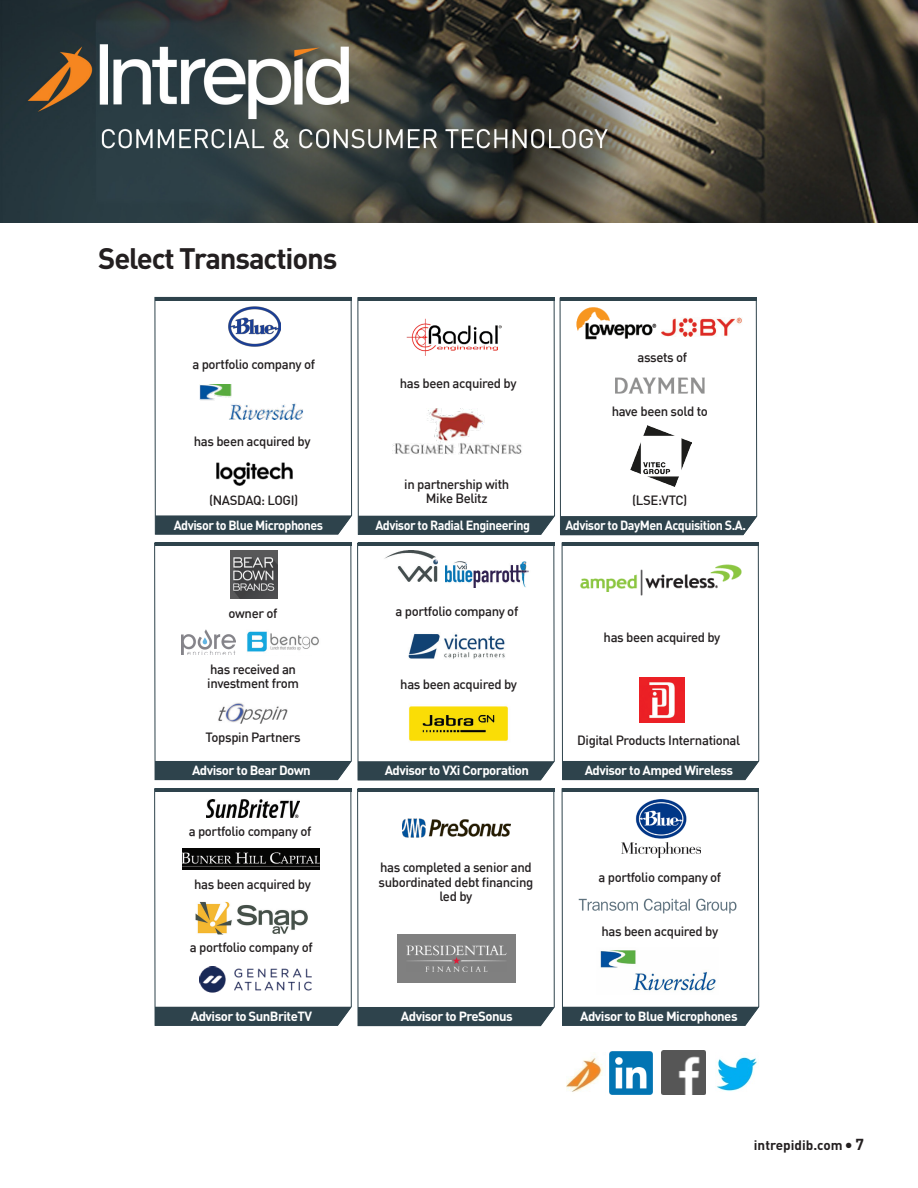
<style>
.page{position:relative;width:918px;height:1188px;background:#fff}
.page>*{position:absolute;margin:0;border:0;box-sizing:border-box;transform-origin:0 0}
.body1{font:700 29.25px "DIN";letter-spacing:-.04em;color:#231f20}
.t1{font:700 13.5px "DIN";color:#231f20}
.t2{font:500 13.2px/14.2px "DIN";letter-spacing:-.03em;color:#231f20}
.knockout_text_tombs{font:700 13.2px "DIN";letter-spacing:-.04em;color:#fff}
.knockout_text_tombs-2{font:700 13.2px "DIN";letter-spacing:-.04em;color:#fff;scale:.95 1}
.s1{font-size:15.75px}
</style>
<div class="page">
<img style="left:0;top:0;width:918px;height:223px">
<img style="left:567px;top:1054px;width:36px;height:38px">
<img style="left:610px;top:1051px;width:43px;height:43px">
<img style="left:662px;top:1051px;width:43px;height:43px">
<img style="left:716px;top:1057px;width:41px;height:34px">
<svg style="left:154px;top:542px;width:198px;height:239px"></svg>
<div style="left:155px;top:761px;width:197px;height:19px;background:#2e434c"></div>
<svg style="left:559px;top:297px;width:199px;height:239px"></svg>
<svg style="left:561px;top:516px;width:196px;height:19px;background:#354952"></svg>
<svg style="left:357px;top:542px;width:198px;height:239px"></svg>
<svg style="left:358px;top:761px;width:197px;height:19px;background:#374b54"></svg>
<hr style="left:358px;top:543px;width:197px;height:3px;background:#2e434c">
<hr style="left:561px;top:298px;width:196px;height:3px;background:#2e434c">
<hr style="left:155px;top:543px;width:197px;height:3px;background:#2e434c">
<svg style="left:561px;top:542px;width:199px;height:239px"></svg>
<div style="left:562px;top:761px;width:197px;height:19px;background:#2e434c"></div>
<hr style="left:563px;top:543px;width:196px;height:3px;background:#2e434c">
<svg style="left:154px;top:297px;width:199px;height:238px"></svg>
<svg style="left:155px;top:515px;width:197px;height:19px;background:#394d56"></svg>
<svg style="left:357px;top:297px;width:198px;height:238px"></svg>
<svg style="left:358px;top:516px;width:197px;height:19px;background:#354a52"></svg>
<hr style="left:358px;top:297px;width:197px;height:3px;background:#2e434c">
<hr style="left:155px;top:297px;width:197px;height:3px;background:#2e434c">
<img style="left:404px;top:699px;width:109px;height:49px">
<div style="left:401px;top:626px;width:112px;height:40px;background:#fff"></div>
<img style="left:408px;top:634px;width:97px;height:25px">
<div style="left:383px;top:550px;width:149px;height:37px;background:#fff"></div>
<img style="left:384px;top:551px;width:53px;height:31px">
<img style="left:446px;top:561px;width:83px;height:26px">
<svg style="left:230px;top:550px;width:48px;height:49px"></svg>
<img style="left:230px;top:551px;width:48px;height:47px">
<svg style="left:181px;top:629px;width:144px;height:27px"></svg>
<img style="left:247px;top:629px;width:77px;height:27px">
<img style="left:181px;top:629px;width:54px;height:26px">
<svg style="left:217px;top:702px;width:71px;height:1px"></svg>
<img style="left:217px;top:703px;width:71px;height:21px">
<svg style="left:614px;top:377px;width:92px;height:17px"></svg>
<img style="left:615px;top:378px;width:90px;height:16px">
<svg style="left:574px;top:306px;width:168px;height:35px"></svg>
<img style="left:662px;top:318px;width:80px;height:19px">
<img style="left:575px;top:307px;width:82px;height:34px">
<img style="left:631px;top:426px;width:61px;height:61px">
<svg style="left:154px;top:788px;width:198px;height:238px"></svg>
<div style="left:155px;top:1007px;width:197px;height:19px;background:#2e434c"></div>
<svg style="left:357px;top:788px;width:198px;height:239px"></svg>
<div style="left:358px;top:1007px;width:197px;height:19px;background:#2e434c"></div>
<hr style="left:358px;top:789px;width:197px;height:3px;background:#2e434c">
<hr style="left:155px;top:788px;width:197px;height:3px;background:#2e434c">
<svg style="left:561px;top:788px;width:199px;height:219px"></svg>
<div style="left:562px;top:1007px;width:197px;height:19px;background:#2e434c"></div>
<hr style="left:563px;top:788px;width:196px;height:3px;background:#2e434c">
<img style="left:572px;top:895px;width:171px;height:22px">
<img style="left:621px;top:799px;width:79px;height:58px">
<img style="left:597px;top:948px;width:121px;height:46px">
<img style="left:397px;top:934px;width:118px;height:48px">
<img style="left:402px;top:816px;width:109px;height:24px">
<svg style="left:182px;top:848px;width:138px;height:1px"></svg>
<div style="left:182px;top:849px;width:138px;height:21px;background:linear-gradient(to right,#050504,#050504)"></div>
<img style="left:182px;top:852px;width:138px;height:14px">
<img style="left:200px;top:967px;width:112px;height:31px">
<svg style="left:195px;top:901px;width:115px;height:34px"></svg>
<img style="left:195px;top:902px;width:114px;height:32px">
<svg style="left:205px;top:799px;width:94px;height:19px"></svg>
<img style="left:206px;top:800px;width:93px;height:17px">
<div style="left:639px;top:677px;width:46px;height:46px;background:#eb2025"></div>
<img style="left:649px;top:682px;width:26px;height:36px">
<hr style="left:752px;top:564px;width:1px;height:31px;background:#fff">
<hr style="left:568px;top:564px;width:1px;height:31px;background:#fff">
<img style="left:569px;top:564px;width:183px;height:31px">
<img style="left:407px;top:319px;width:95px;height:36px">
<img style="left:393px;top:409px;width:130px;height:46px">
<img style="left:228px;top:305px;width:53px;height:44px">
<img style="left:199px;top:384px;width:105px;height:35px">
<img style="left:217px;top:462px;width:76px;height:23px">
<p class="body1" style="left:98px;top:239px;width:241px">Select Transactions</p>
<p class="t2" style="left:192px;top:356px;width:124px">a portfolio company of</p>
<p class="t2" style="left:194px;top:433px;width:118px">has been acquired by</p>
<p class="t2" style="left:209px;top:492px;width:91px">(NASDAQ: LOGI)</p>
<p class="t2" style="left:400px;top:376px;width:118px">has been acquired by</p>
<p class="t2" style="left:404px;top:476px;width:107px">in partnership with</p>
<p class="t2" style="left:426px;top:491px;width:63px">Mike Belitz</p>
<p class="knockout_text_tombs-2" style="left:174px;top:516px;width:159px">Advisor to Blue Microphones</p>
<p class="knockout_text_tombs-2" style="left:375px;top:516px;width:164px">Advisor to Radial Engineering</p>
<p class="t2" style="left:229px;top:605px;width:50px">owner of</p>
<p class="t2" style="left:207px;top:661px;width:93px">has received an investment from</p>
<p class="t2" style="left:206px;top:730px;width:97px">Topspin Partners</p>
<p class="t2" style="left:396px;top:603px;width:124px">a portfolio company of</p>
<p class="t2" style="left:400px;top:677px;width:118px">has been acquired by</p>
<p class="t2" style="left:638px;top:350px;width:51px">assets of</p>
<p class="t2" style="left:612px;top:403px;width:98px">have been sold to</p>
<p class="t2" style="left:632px;top:492px;width:57px">(LSE:VTC)</p>
<p class="knockout_text_tombs-2" style="left:565px;top:517px;width:192px">Advisor to DayMen Acquisition S.A.</p>
<p class="t2" style="left:604px;top:630px;width:118px">has been acquired by</p>
<p class="t2" style="left:577px;top:733px;width:165px">Digital Products International</p>
<p class="knockout_text_tombs" style="left:192px;top:762px;width:120px">Advisor to Bear Down</p>
<p class="knockout_text_tombs" style="left:585px;top:762px;width:150px">Advisor to Amped Wireless</p>
<p class="knockout_text_tombs" style="left:385px;top:762px;width:146px">Advisor to VXi Corporation</p>
<p class="t2" style="left:189px;top:824px;width:124px">a portfolio company of</p>
<p class="t2" style="left:194px;top:876px;width:118px">has been acquired by</p>
<p class="t2" style="left:190px;top:940px;width:124px">a portfolio company of</p>
<p class="t2" style="left:379px;top:860px;width:156px;text-align:center">has completed a senior and subordinated debt financing led by</p>
<p class="t2" style="left:598px;top:870px;width:124px">a portfolio company of</p>
<p class="t2" style="left:601px;top:923px;width:118px">has been acquired by</p>
<p class="knockout_text_tombs" style="left:191px;top:1007px;width:123px">Advisor to SunBriteTV</p>
<p class="knockout_text_tombs" style="left:401px;top:1008px;width:113px">Advisor to PreSonus</p>
<p class="knockout_text_tombs" style="left:580px;top:1007px;width:159px">Advisor to Blue Microphones</p>
<p class="t1" style="left:754px;top:1136px;width:112px">intrepidib.com ● <span class="s1">7</span></p>
</div>
